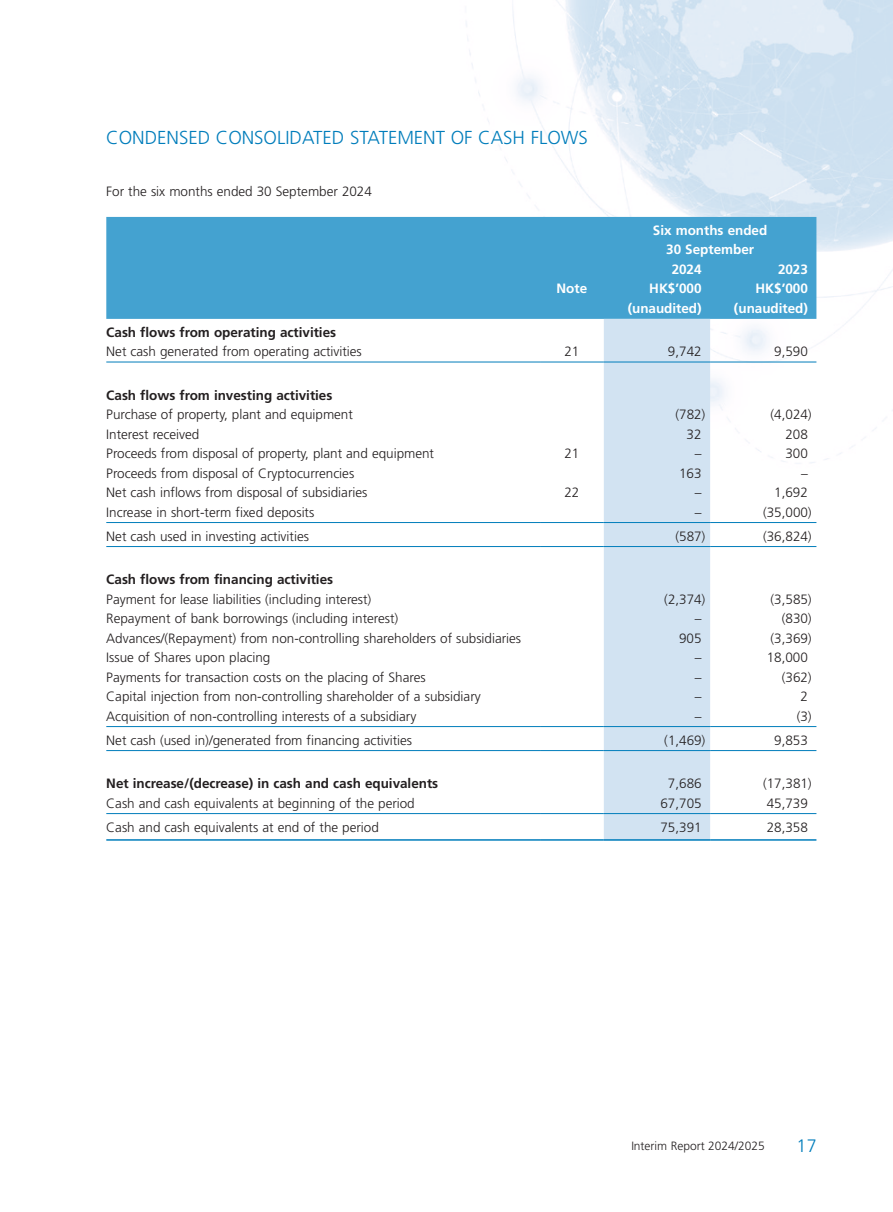
<style>
.page{position:relative;width:893px;height:1212px;background:#fff}
.page>*{position:absolute;margin:0;border:0;box-sizing:border-box;transform-origin:0 0}
.t1{font:300 18.75px "Frutiger LT Std";color:#007dbb}
.t2{font:300 18px "Frutiger LT Std";color:#007dbb}
.Body_Text{font:300 13.5px "Frutiger LT Std";color:#231f20}
.Body_Text-2{font:700 13.5px "Frutiger LT Std";color:#231f20}
.Body_Text-3{font:700 13.5px "Frutiger LT Std";color:#fff}
.t3{font:300 12px "Frutiger LT Std";color:#231f20}
</style>
<div class="page">
<img style="left:106px;top:0;width:787px;height:841px">
<div style="left:106px;top:217px;width:710px;height:102px;background:#44a2d0"></div>
<div style="left:604px;top:319px;width:106px;height:520px;background:#d2e3f2"></div>
<hr style="left:106px;top:362px;width:434px;height:1px;background:#007dbb">
<hr style="left:540px;top:362px;width:64px;height:1px;background:#007dbb">
<hr style="left:604px;top:362px;width:106px;height:1px;background:#007dbb">
<hr style="left:710px;top:362px;width:106px;height:1px;background:#007dbb">
<hr style="left:106px;top:522px;width:434px;height:1px;background:#007dbb">
<hr style="left:540px;top:522px;width:64px;height:1px;background:#007dbb">
<hr style="left:604px;top:522px;width:106px;height:1px;background:#007dbb">
<hr style="left:710px;top:522px;width:106px;height:1px;background:#007dbb">
<hr style="left:106px;top:546px;width:434px;height:1px;background:#007dbb">
<hr style="left:540px;top:546px;width:64px;height:1px;background:#007dbb">
<hr style="left:604px;top:546px;width:106px;height:1px;background:#007dbb">
<hr style="left:710px;top:546px;width:106px;height:1px;background:#007dbb">
<hr style="left:106px;top:726px;width:434px;height:1px;background:#007dbb">
<hr style="left:540px;top:726px;width:64px;height:1px;background:#007dbb">
<hr style="left:604px;top:726px;width:106px;height:1px;background:#007dbb">
<hr style="left:710px;top:726px;width:106px;height:1px;background:#007dbb">
<hr style="left:106px;top:750px;width:434px;height:1px;background:#007dbb">
<hr style="left:540px;top:750px;width:64px;height:1px;background:#007dbb">
<hr style="left:604px;top:750px;width:106px;height:1px;background:#007dbb">
<hr style="left:710px;top:750px;width:106px;height:1px;background:#007dbb">
<hr style="left:106px;top:813px;width:434px;height:1px;background:#007dbb">
<hr style="left:540px;top:813px;width:64px;height:1px;background:#007dbb">
<hr style="left:604px;top:813px;width:106px;height:1px;background:#007dbb">
<hr style="left:710px;top:813px;width:106px;height:1px;background:#007dbb">
<hr style="left:106px;top:839px;width:434px;height:2px;background:#007dbb">
<hr style="left:540px;top:839px;width:64px;height:2px;background:#007dbb">
<hr style="left:604px;top:839px;width:106px;height:2px;background:#007dbb">
<hr style="left:710px;top:839px;width:106px;height:2px;background:#007dbb">
<h1 class="t1" style="left:106px;top:127px;width:483px">CONDENSED CONSOLIDATED STATEMENT OF CASH FLOWS</h1>
<p class="Body_Text" style="left:106px;top:183px;width:267px">For the six months ended 30 September 2024</p>
<p class="Body_Text-3" style="left:653px;top:222px;width:116px">Six months ended</p>
<p class="Body_Text-3" style="left:666px;top:242px;width:89px">30 September</p>
<p class="Body_Text-3" style="left:672px;top:261px;width:31px">2024</p>
<p class="Body_Text-3" style="left:778px;top:261px;width:31px">2023</p>
<p class="Body_Text-3" style="left:557px;top:281px;width:32px">Note</p>
<p class="Body_Text-3" style="left:649px;top:281px;width:54px">HK$’000</p>
<p class="Body_Text-3" style="left:756px;top:281px;width:54px">HK$’000</p>
<p class="Body_Text-3" style="left:628px;top:300px;width:75px">(unaudited)</p>
<p class="Body_Text-3" style="left:734px;top:300px;width:75px">(unaudited)</p>
<p class="Body_Text-2" style="left:106px;top:324px;width:231px">Cash flows from operating activities</p>
<p class="Body_Text" style="left:106px;top:344px;width:257px">Net cash generated from operating activities</p>
<p class="Body_Text" style="left:564px;top:344px;width:16px">21</p>
<p class="Body_Text" style="left:668px;top:344px;width:35px">9,742</p>
<p class="Body_Text" style="left:774px;top:344px;width:35px">9,590</p>
<p class="Body_Text-2" style="left:106px;top:387px;width:228px">Cash flows from investing activities</p>
<p class="Body_Text" style="left:106px;top:407px;width:248px">Purchase of property, plant and equipment</p>
<p class="Body_Text" style="left:675px;top:407px;width:31px">(782)</p>
<p class="Body_Text" style="left:771px;top:407px;width:43px">(4,024)</p>
<p class="Body_Text" style="left:106px;top:426px;width:95px">Interest received</p>
<p class="Body_Text" style="left:687px;top:426px;width:16px">32</p>
<p class="Body_Text" style="left:785px;top:426px;width:24px">208</p>
<p class="Body_Text" style="left:106px;top:446px;width:329px">Proceeds from disposal of property, plant and equipment</p>
<p class="Body_Text" style="left:564px;top:446px;width:16px">21</p>
<p class="Body_Text" style="left:695px;top:446px;width:8px">–</p>
<p class="Body_Text" style="left:785px;top:446px;width:24px">300</p>
<p class="Body_Text" style="left:106px;top:465px;width:249px">Proceeds from disposal of Cryptocurrencies</p>
<p class="Body_Text" style="left:679px;top:465px;width:24px">163</p>
<p class="Body_Text" style="left:801px;top:465px;width:8px">–</p>
<p class="Body_Text" style="left:106px;top:485px;width:263px">Net cash inflows from disposal of subsidiaries</p>
<p class="Body_Text" style="left:564px;top:485px;width:16px">22</p>
<p class="Body_Text" style="left:695px;top:485px;width:8px">–</p>
<p class="Body_Text" style="left:774px;top:485px;width:35px">1,692</p>
<p class="Body_Text" style="left:106px;top:504px;width:210px">Increase in short-term fixed deposits</p>
<p class="Body_Text" style="left:695px;top:504px;width:8px">–</p>
<p class="Body_Text" style="left:763px;top:504px;width:50px">(35,000)</p>
<p class="Body_Text" style="left:106px;top:528px;width:204px">Net cash used in investing activities</p>
<p class="Body_Text" style="left:675px;top:528px;width:31px">(587)</p>
<p class="Body_Text" style="left:763px;top:528px;width:50px">(36,824)</p>
<p class="Body_Text-2" style="left:106px;top:572px;width:228px">Cash flows from financing activities</p>
<p class="Body_Text" style="left:106px;top:591px;width:267px">Payment for lease liabilities (including interest)</p>
<p class="Body_Text" style="left:664px;top:591px;width:43px">(2,374)</p>
<p class="Body_Text" style="left:771px;top:591px;width:43px">(3,585)</p>
<p class="Body_Text" style="left:106px;top:611px;width:293px">Repayment of bank borrowings (including interest)</p>
<p class="Body_Text" style="left:695px;top:611px;width:8px">–</p>
<p class="Body_Text" style="left:782px;top:611px;width:31px">(830)</p>
<p class="Body_Text" style="left:106px;top:630px;width:416px">Advances/(Repayment) from non-controlling shareholders of subsidiaries</p>
<p class="Body_Text" style="left:679px;top:630px;width:24px">905</p>
<p class="Body_Text" style="left:771px;top:630px;width:43px">(3,369)</p>
<p class="Body_Text" style="left:106px;top:650px;width:166px">Issue of Shares upon placing</p>
<p class="Body_Text" style="left:695px;top:650px;width:8px">–</p>
<p class="Body_Text" style="left:767px;top:650px;width:43px">18,000</p>
<p class="Body_Text" style="left:106px;top:669px;width:321px">Payments for transaction costs on the placing of Shares</p>
<p class="Body_Text" style="left:695px;top:669px;width:8px">–</p>
<p class="Body_Text" style="left:782px;top:669px;width:31px">(362)</p>
<p class="Body_Text" style="left:106px;top:689px;width:376px">Capital injection from non-controlling shareholder of a subsidiary</p>
<p class="Body_Text" style="left:695px;top:689px;width:8px">–</p>
<p class="Body_Text" style="left:800px;top:689px;width:9px">2</p>
<p class="Body_Text" style="left:106px;top:708px;width:312px">Acquisition of non-controlling interests of a subsidiary</p>
<p class="Body_Text" style="left:695px;top:708px;width:8px">–</p>
<p class="Body_Text" style="left:797px;top:708px;width:16px">(3)</p>
<p class="Body_Text" style="left:106px;top:732px;width:307px">Net cash (used in)/generated from financing activities</p>
<p class="Body_Text" style="left:664px;top:732px;width:43px">(1,469)</p>
<p class="Body_Text" style="left:774px;top:732px;width:35px">9,853</p>
<p class="Body_Text-2" style="left:106px;top:776px;width:333px">Net increase/(decrease) in cash and cash equivalents</p>
<p class="Body_Text" style="left:668px;top:776px;width:35px">7,686</p>
<p class="Body_Text" style="left:763px;top:776px;width:50px">(17,381)</p>
<p class="Body_Text" style="left:106px;top:795px;width:310px">Cash and cash equivalents at beginning of the period</p>
<p class="Body_Text" style="left:660px;top:795px;width:43px">67,705</p>
<p class="Body_Text" style="left:767px;top:795px;width:43px">45,739</p>
<p class="Body_Text" style="left:106px;top:819px;width:274px">Cash and cash equivalents at end of the period</p>
<p class="Body_Text" style="left:660px;top:819px;width:43px">75,391</p>
<p class="Body_Text" style="left:767px;top:819px;width:43px">28,358</p>
<p class="t3" style="left:631px;top:1139px;width:135px">Interim Report 2024/2025</p>
<h2 class="t2" style="left:797px;top:1135px;width:22px">17</h2>
</div>
